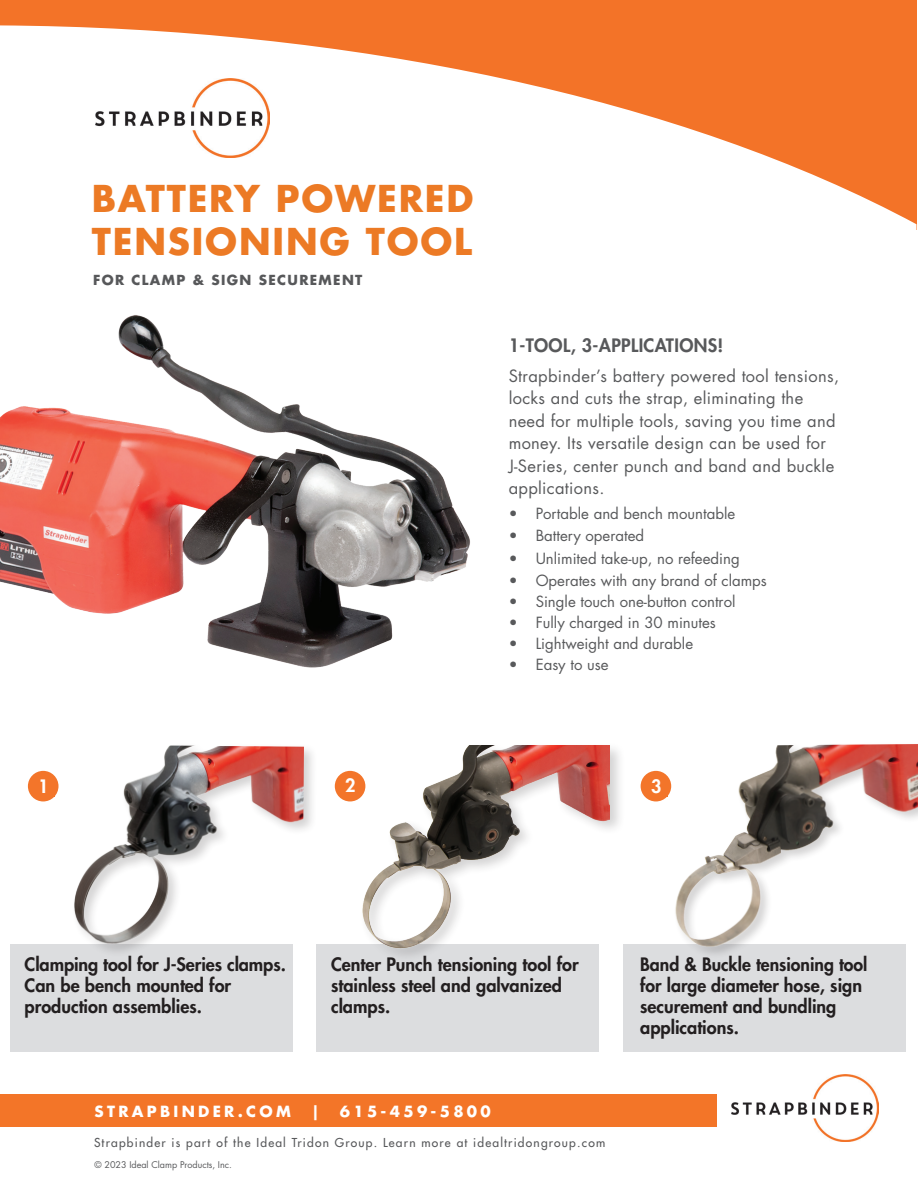
<style>
.page{position:relative;width:918px;height:1188px;background:#fff}
.page>*{position:absolute;margin:0;border:0;box-sizing:border-box;transform-origin:0 0}
.t1{font:700 36px/43.2px "Futura Std";letter-spacing:.05em;color:#ec7a25}
.t2{font:800 18px/21px "Futura Std";color:#231f20}
.t3{font:800 18px "Futura Std";letter-spacing:.02em;color:#58595b}
.t4{font:800 18px "Futura Std";color:#fff}
.t5{font:16.5px/22.5px "Futura Std";letter-spacing:.02em;color:#58595b}
.t6{font:15px "Futura Std";color:#58595b}
.t7{font:700 15px "Futura Std";letter-spacing:.22em;color:#fff}
.t8{font:700 13.5px "Futura Std";letter-spacing:.1em;color:#57585a}
.t9{font:500 12px "Futura Std";letter-spacing:.1em;color:#57585a}
.t10{font:9px "Futura Std";color:#58595b}
</style>
<div class="page">
<div style="left:1px;top:0;width:916px;height:229px;background:#f37328"></div>
<svg style="left:0;top:25px;width:916px;height:204px;fill:#fff"></svg>
<div style="left:0;top:1095px;width:716px;height:32px;background:#f37528"></div>
<img style="left:95px;top:78px;width:175px;height:79px">
<img style="left:731px;top:1075px;width:147px;height:67px">
<img style="left:0;top:315px;width:470px;height:353px">
<div style="left:624px;top:945px;width:282px;height:107px;background:#dcdddf"></div>
<div style="left:11px;top:945px;width:282px;height:107px;background:#dcdddf"></div>
<div style="left:28px;top:771px;width:31px;height:30px;background:#f3752a;border-radius:50%"></div>
<div style="left:335px;top:771px;width:30px;height:30px;background:#f3752a;border-radius:50%"></div>
<div style="left:641px;top:771px;width:30px;height:30px;background:#f3752a;border-radius:50%"></div>
<div style="left:317px;top:945px;width:282px;height:107px;background:#dcdddf"></div>
<div style="left:71px;top:742px;width:247px;height:216px;background:#231f20;opacity:.2"></div>
<img style="left:43px;top:744px;width:261px;height:208px">
<div style="left:673px;top:741px;width:245px;height:218px;background:#231f20;opacity:.2"></div>
<img style="left:661px;top:744px;width:257px;height:209px">
<div style="left:359px;top:742px;width:266px;height:221px;background:#231f20;opacity:.2"></div>
<img style="left:358px;top:746px;width:252px;height:205px">
<div style="left:651px;top:778px;width:17px;height:19px;background:#f3752a"></div>
<p class="t1" style="left:92px;top:177px;width:383px">BATTERY POWERED<br>TENSIONING TOOL</p>
<p class="t8" style="left:93px;top:271px;width:271px">FOR CLAMP &amp; SIGN SECUREMENT</p>
<p class="t4" style="left:38px;top:775px;width:12px">1</p>
<p class="t4" style="left:345px;top:774px;width:12px">2</p>
<p class="t3" style="left:509px;top:334px;width:216px">1-TOOL, 3-APPLICATIONS!</p>
<p class="t5" style="left:509px;top:365px;width:332px">Strapbinder’s battery powered tool tensions, locks and cuts the strap, eliminating the need for multiple tools, saving you time and money. Its versatile design can be used for J-Series, center punch and band and buckle applications.</p>
<p class="t6" style="left:509px;top:504px;width:228px">• Portable and bench mountable</p>
<p class="t6" style="left:509px;top:526px;width:137px">• Battery operated</p>
<p class="t6" style="left:509px;top:549px;width:233px">• Unlimited take-up, no refeeding</p>
<p class="t6" style="left:509px;top:571px;width:260px">• Operates with any brand of clamps</p>
<p class="t6" style="left:509px;top:592px;width:228px">• Single touch one-button control</p>
<p class="t6" style="left:509px;top:613px;width:209px">• Fully charged in 30 minutes</p>
<p class="t6" style="left:509px;top:634px;width:186px">• Lightweight and durable</p>
<p class="t6" style="left:509px;top:655px;width:101px">• Easy to use</p>
<p class="t4" style="left:651px;top:775px;width:12px">3</p>
<p class="t2" style="left:25px;top:954px;width:263px">Clamping tool for J-Series clamps.<br>Can be bench mounted for production assemblies.</p>
<p class="t2" style="left:640px;top:954px;width:229px">Band &amp; Buckle tensioning tool for large diameter hose, sign securement and bundling applications.</p>
<p class="t2" style="left:331px;top:954px;width:249px">Center Punch tensioning tool for stainless steel and galvanized clamps.</p>
<p class="t7" style="left:94px;top:1101px;width:198px">STRAPBINDER.COM</p>
<p class="t7" style="left:311px;top:1101px;width:10px">|</p>
<p class="t7" style="left:340px;top:1101px;width:152px">615-459-5800</p>
<p class="t9" style="left:94px;top:1135px;width:513px">Strapbinder is part of the Ideal Tridon Group. Learn more at idealtridongroup.com</p>
<p class="t10" style="left:94px;top:1159px;width:139px">© 2023 Ideal Clamp Products, Inc.</p>
</div>
